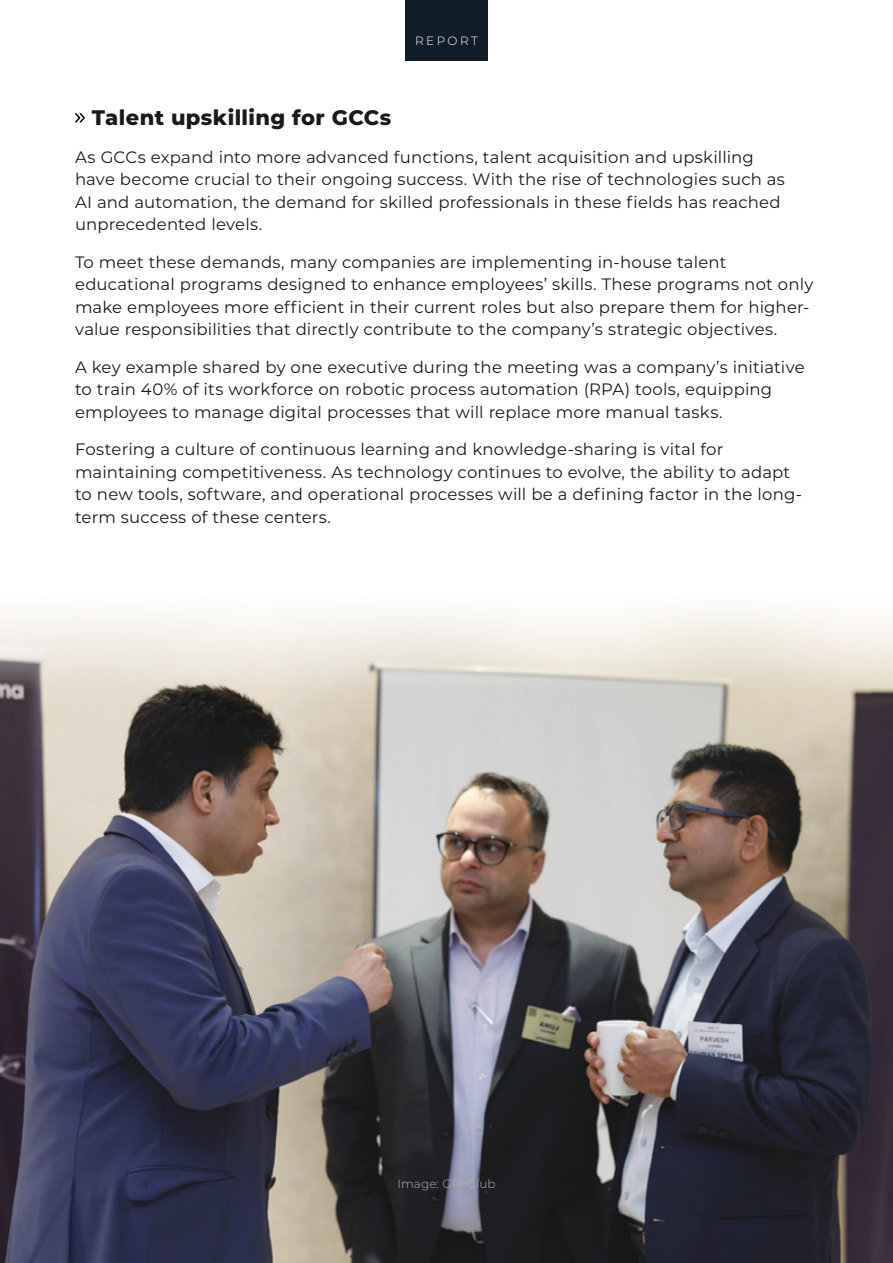
<style>
.page{position:relative;width:893px;height:1263px;background:#fff}
.page>*{position:absolute;margin:0;border:0;box-sizing:border-box;transform-origin:0 0}
.t1{font:800 21px "Montserrat";letter-spacing:.02em;color:#1a1a1a}
.t2{font:16.5px/22.5px "Montserrat";letter-spacing:.01em;color:#1a1a1a}
.t3{font:300 12px "Montserrat";letter-spacing:.01em;color:#b3b3b3}
.t4{font:300 12px "Montserrat";letter-spacing:.2em;color:#fff}
</style>
<div class="page">
<div style="left:405px;top:0;width:83px;height:60px;background:#101d29"></div>
<svg style="left:75px;top:113px;width:10px;height:10px"></svg>
<img style="left:0;top:610px;width:893px;height:653px">
<p class="t4" style="left:415px;top:33px;width:64px">REPORT</p>
<p class="t1" style="left:92px;top:102px;width:301px">Talent upskilling for GCCs</p>
<p class="t2" style="left:75px;top:145px;width:711px">As GCCs expand into more advanced functions, talent acquisition and upskilling have become crucial to their ongoing success. With the rise of technologies such as AI and automation, the demand for skilled professionals in these fields has reached unprecedented levels.</p>
<p class="t2" style="left:75px;top:250px;width:740px">To meet these demands, many companies are implementing in-house talent educational programs designed to enhance employees’ skills. These programs not only make employees more efficient in their current roles but also prepare them for higher&shy;value responsibilities that directly contribute to the company’s strategic objectives.</p>
<p class="t2" style="left:75px;top:355px;width:731px">A key example shared by one executive during the meeting was a company’s initiative to train 40% of its workforce on robotic process automation (RPA) tools, equipping employees to manage digital processes that will replace more manual tasks.</p>
<p class="t2" style="left:75px;top:438px;width:728px">Fostering a culture of continuous learning and knowledge-sharing is vital for maintaining competitiveness. As technology continues to evolve, the ability to adapt to new tools, software, and operational processes will be a defining factor in the long&shy;term success of these centers.</p>
<p class="t3" style="left:397px;top:1175px;width:100px">Image: GRI Club</p>
</div>
